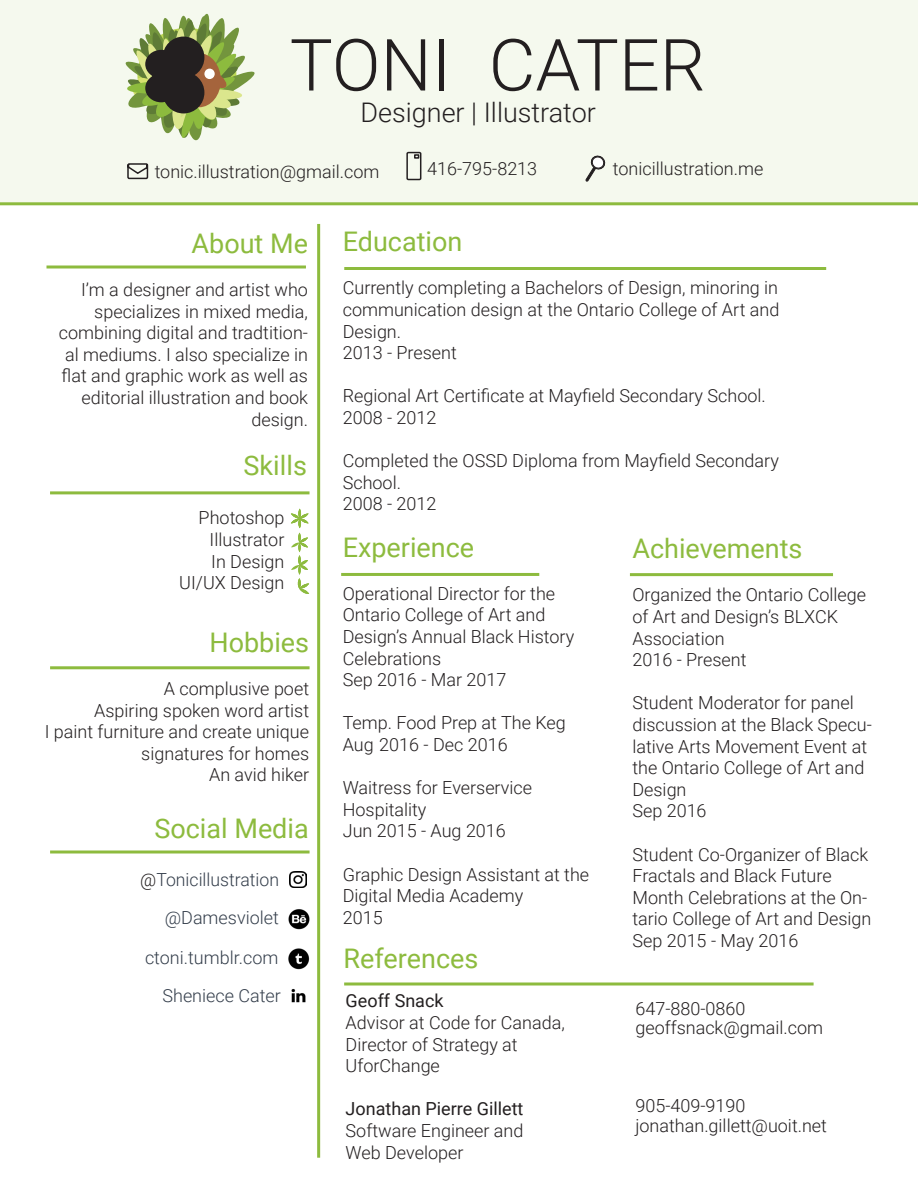
<style>
.page{position:relative;width:918px;height:1188px;background:#fff}
.page>*{position:absolute;margin:0;border:0;box-sizing:border-box;transform-origin:0 0}
.t1{font:300 72px "Roboto";color:#231f20}
.t2{font:27px "Roboto";color:#8dbb3e}
.t3{font:300 27px "Roboto";color:#231f20}
.t4{font:300 18px/21.6px "Roboto";color:#231f20}
.t5{font:300 18px "Roboto";color:#343e4b}
.t6{font:18px "Roboto";color:#231f20}
.s1{color:#231f20}
</style>
<div class="page">
<div style="left:0;top:0;width:918px;height:203px;background:#f5f9ee"></div>
<svg style="left:125px;top:13px;width:130px;height:128px"></svg>
<div style="left:145px;top:74px;width:32px;height:28px;background:#231f20;border-radius:50%"></div>
<div style="left:204px;top:69px;width:11px;height:10px;background:#fff;border-radius:50%"></div>
<hr style="left:317px;top:224px;width:3px;height:934px;background:#8dbb3e">
<hr style="left:46px;top:266px;width:260px;height:2px;background:#8dbb3e">
<hr style="left:50px;top:491px;width:260px;height:3px;background:#8dbb3e">
<hr style="left:344px;top:267px;width:482px;height:3px;background:#8dbb3e">
<hr style="left:50px;top:666px;width:260px;height:3px;background:#8dbb3e">
<hr style="left:341px;top:573px;width:198px;height:3px;background:#8dbb3e">
<hr style="left:630px;top:573px;width:203px;height:3px;background:#8dbb3e">
<hr style="left:0;top:202px;width:918px;height:3px;background:#8dbb3e">
<svg style="left:50px;top:850px;width:260px;height:4px"></svg>
<img style="left:290px;top:872px;width:16px;height:16px">
<img style="left:288px;top:909px;width:22px;height:21px">
<img style="left:288px;top:948px;width:22px;height:21px">
<img style="left:291px;top:989px;width:15px;height:14px">
<svg style="left:127px;top:163px;width:22px;height:17px"></svg>
<svg style="left:406px;top:151px;width:16px;height:30px"></svg>
<svg style="left:585px;top:155px;width:21px;height:27px"></svg>
<hr style="left:344px;top:983px;width:470px;height:3px;background:#8dbb3e">
<svg style="left:291px;top:509px;width:18px;height:85px"></svg>
<p class="t1" style="left:290px;top:14px;width:417px">TONI CATER</p>
<p class="t3" style="left:361px;top:93px;width:237px">Designer | Illustrator</p>
<p class="t4" style="left:155px;top:160px;width:226px">tonic.illustration@gmail.com</p>
<p class="t4" style="left:613px;top:157px;width:152px">tonicillustration.me</p>
<p class="t4" style="left:427px;top:158px;width:112px">416-795-8213</p>
<p class="t2" style="left:192px;top:224px;width:118px">About Me</p>
<p class="t4" style="left:59px;top:278px;width:251px;text-align:right">I’m a designer and artist who specializes in mixed media, combining digital and tradtition&shy;al mediums. I also specialize in flat and graphic work as well as editorial illustration and book design.</p>
<p class="t2" style="left:244px;top:447px;width:65px">Skills</p>
<p class="t4" style="left:199px;top:507px;width:87px">Photoshop</p>
<p class="t4" style="left:210px;top:528px;width:76px">Illustrator</p>
<p class="t4" style="left:211px;top:550px;width:75px">In Design</p>
<p class="t4" style="left:179px;top:571px;width:107px">UI/UX Design</p>
<p class="t2" style="left:209px;top:623px;width:101px">Hobbies</p>
<p class="t4" style="left:164px;top:677px;width:147px">A complusive poet</p>
<p class="t4" style="left:94px;top:699px;width:216px">Aspiring spoken word artist</p>
<p class="t4" style="left:45px;top:720px;width:266px;text-align:right">I paint furniture and create unique signatures for homes</p>
<p class="t4" style="left:209px;top:763px;width:101px">An avid hiker</p>
<p class="t2" style="left:154px;top:809px;width:156px">Social Media</p>
<p class="t5" style="left:140px;top:867px;width:140px"><span class="s1">@</span>Tonicillustration</p>
<p class="t5" style="left:165px;top:905px;width:116px">@Damesviolet</p>
<p class="t5" style="left:145px;top:945px;width:135px">ctoni.tumblr.com</p>
<p class="t5" style="left:162px;top:983px;width:120px">Sheniece Cater</p>
<p class="t2" style="left:343px;top:223px;width:121px">Education</p>
<p class="t4" style="left:343px;top:277px;width:438px;text-align:justify">Currently completing a Bachelors of Design, minoring in communication design at the Ontario College of Art and Design.</p>
<p class="t4" style="left:343px;top:341px;width:116px">2013 - Present</p>
<p class="t4" style="left:343px;top:385px;width:425px">Regional Art Certificate at Mayfield Secondary School.</p>
<p class="t4" style="left:343px;top:406px;width:95px">2008 - 2012</p>
<p class="t4" style="left:343px;top:449px;width:438px">Completed the OSSD Diploma from Mayfield Secondary<br>School.</p>
<p class="t4" style="left:343px;top:493px;width:95px">2008 - 2012</p>
<p class="t2" style="left:343px;top:528px;width:133px">Experience</p>
<p class="t4" style="left:343px;top:582px;width:214px">Operational Director for the</p>
<p class="t4" style="left:343px;top:604px;width:233px">Ontario College of Art and<br>Design’s Annual Black History<br>Celebrations</p>
<p class="t4" style="left:343px;top:668px;width:165px">Sep 2016 - Mar 2017</p>
<p class="t4" style="left:343px;top:712px;width:225px">Temp. Food Prep at The Keg</p>
<p class="t4" style="left:343px;top:733px;width:166px">Aug 2016 - Dec 2016</p>
<p class="t4" style="left:343px;top:776px;width:191px">Waitress for Everservice</p>
<p class="t4" style="left:343px;top:798px;width:85px">Hospitality</p>
<p class="t4" style="left:343px;top:820px;width:165px">Jun 2015 - Aug 2016</p>
<p class="t4" style="left:343px;top:863px;width:248px">Graphic Design Assistant at the<br>Digital Media Academy</p>
<p class="t4" style="left:343px;top:906px;width:41px">2015</p>
<p class="t2" style="left:344px;top:939px;width:136px">References</p>
<p class="t6" style="left:346px;top:988px;width:99px">Geoff Snack</p>
<p class="t4" style="left:346px;top:1011px;width:221px">Advisor at Code for Canada,</p>
<p class="t4" style="left:346px;top:1033px;width:174px">Director of Strategy at<br>UforChange</p>
<p class="t6" style="left:346px;top:1096px;width:179px">Jonathan Pierre Gillett</p>
<p class="t4" style="left:346px;top:1119px;width:179px">Software Engineer and</p>
<p class="t4" style="left:346px;top:1141px;width:119px">Web Developer</p>
<p class="t2" style="left:632px;top:530px;width:172px">Achievements</p>
<p class="t4" style="left:632px;top:583px;width:235px">Organized the Ontario College of Art and Design’s BLXCK</p>
<p class="t4" style="left:632px;top:627px;width:94px">Association</p>
<p class="t4" style="left:632px;top:648px;width:116px">2016 - Present</p>
<p class="t4" style="left:632px;top:691px;width:223px">Student Moderator for panel</p>
<p class="t4" style="left:632px;top:713px;width:241px">discussion at the Black Specu&shy;lative Arts Movement Event at the Ontario College of Art and<br>Design</p>
<p class="t4" style="left:632px;top:799px;width:76px">Sep 2016</p>
<p class="t4" style="left:632px;top:843px;width:241px">Student Co-Organizer of Black<br>Fractals and Black Future<br>Month Celebrations at the On&shy;tario College of Art and Design</p>
<p class="t4" style="left:632px;top:929px;width:168px">Sep 2015 - May 2016</p>
<p class="t4" style="left:635px;top:997px;width:112px">647-880-0860</p>
<p class="t4" style="left:635px;top:1016px;width:189px">geoffsnack@gmail.com</p>
<p class="t4" style="left:635px;top:1094px;width:112px">905-409-9190</p>
<p class="t4" style="left:635px;top:1114px;width:193px">jonathan.gillett@uoit.net</p>
</div>
